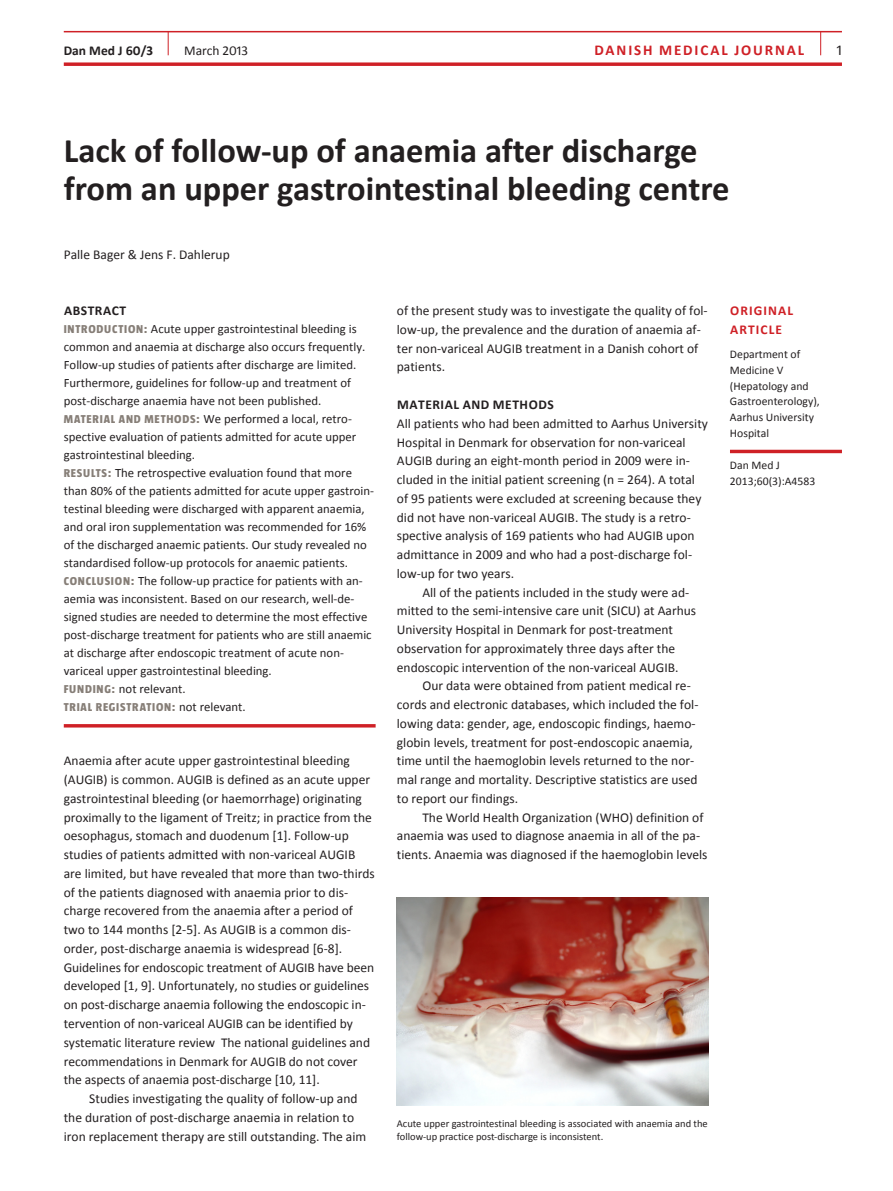
<style>
.page{position:relative;width:893px;height:1191px;background:#fff}
.page>*{position:absolute;margin:0;border:0;box-sizing:border-box;transform-origin:0 0}
.t1{font:700 34.5px/38.2px "Calibri";color:#231f20}
.t2{font:700 15px "Calibri";letter-spacing:.125em;color:#cf2026}
.t3{font:15px "Calibri";color:#231f20}
.t4{font:13.5px/18.8px "Calibri";color:#231f20}
.t5{font:700 13.5px "Calibri";letter-spacing:.04em;color:#231f20}
.t6{font:700 13.5px/18.8px "Calibri";letter-spacing:.08em;color:#cf2026}
.t7{font:12.75px/18px "Calibri";color:#231f20}
.t8{font:11.7px/15.8px "Calibri";color:#231f20}
.t9{font:800 11.7px "Taz";letter-spacing:.065em;color:#867e77}
.t10{font:10.5px/13.5px "Calibri";color:#231f20}
.s1{font-family:"Taz";font-weight:800;font-size:11.7px;color:#867e77}
.s2{font-family:"Calibri";font-weight:400;font-size:12.75px;color:#231f20}
</style>
<div class="page">
<hr style="left:64px;top:31px;width:778px;height:1px;background:#cf2026">
<svg style="left:64px;top:62px;width:778px;height:4px;background:#d53d43"></svg>
<svg style="left:168px;top:32px;width:1px;height:23px"></svg>
<svg style="left:820px;top:32px;width:1px;height:23px"></svg>
<hr style="left:64px;top:724px;width:312px;height:3px;background:#cf2026">
<hr style="left:730px;top:450px;width:112px;height:3px;background:#cf2026">
<img style="left:397px;top:897px;width:312px;height:208px">
<p class="t5" style="left:64px;top:42px;width:91px">Dan Med J 60/3</p>
<p class="t4" style="left:184px;top:41px;width:66px">March 2013</p>
<p class="t2" style="left:594px;top:41px;width:191px">danish mEdical JOURNAL</p>
<p class="t3" style="left:837px;top:41px;width:7px">1</p>
<h1 class="t1" style="left:64px;top:130px;width:667px">Lack of follow-up of anaemia after discharge from an upper gastrointestinal bleeding centre</h1>
<p class="t4" style="left:64px;top:244px;width:167px">Palle Bager &amp; Jens F. Dahlerup</p>
<p class="t5" style="left:64px;top:302px;width:64px">ABSTRACT</p>
<p class="t7" style="left:64px;top:319px;width:312px"><span class="s1">INTRODUCTION:</span> Acute upper gastrointestinal bleeding is common and anaemia at discharge also occurs frequently.<br>Follow-up studies of patients after discharge are limited.<br>Furthermore, guidelines for follow-up and treatment of post-discharge anaemia have not been published.<br><span class="s1">MATERIAL AND METHODS:</span> We performed a local, retro&shy;spective evaluation of patients admitted for acute upper gastrointestinal bleeding.<br><span class="s1">RESULTS:</span> The retrospective evaluation found that more than 80% of the patients admitted for acute upper gastroin&shy;testinal bleeding were discharged with apparent anaemia, and oral iron supplementation was recommended for 16% of the discharged anaemic patients. Our study revealed no standardised follow-up protocols for anaemic patients.<br><span class="s1">CONCLUSION:</span> The follow-up practice for patients with an&shy;aemia was inconsistent. Based on our research, well-de&shy;signed studies are needed to determine the most effective post-discharge treatment for patients who are still anaemic at discharge after endoscopic treatment of acute non&shy;variceal upper gastrointestinal bleeding.<br><span class="s1">FUNDING:</span> not relevant.</p>
<p class="t9" style="left:64px;top:701px;width:183px">TRIAL REGISTRATION: <span class="s2">not relevant.</span></p>
<p class="t4" style="left:64px;top:751px;width:313px">Anaemia after acute upper gastrointestinal bleeding (AUGIB) is common. AUGIB is defined as an acute upper gastrointestinal bleeding (or haemorrhage) originating proximally to the ligament of Treitz; in practice from the oesophagus, stomach and duodenum [1]. Follow-up studies of patients admitted with non-variceal AUGIB are limited, but have revealed that more than two-thirds of the patients diagnosed with anaemia prior to dis&shy;charge recovered from the anaemia after a period of two to 144 months [2-5]. As AUGIB is a common dis&shy;order, post-discharge anaemia is widespread [6-8].<br>Guidelines for endoscopic treatment of AUGIB have been developed [1, 9]. Unfortunately, no studies or guidelines on post-discharge anaemia following the endoscopic in&shy;tervention of non-variceal AUGIB can be identified by systematic literature review The national guidelines and recommendations in Denmark for AUGIB do not cover the aspects of anaemia post-discharge [10, 11].</p>
<p class="t4" style="left:64px;top:1088px;width:304px;text-indent:26px">Studies investigating the quality of follow-up and the duration of post-discharge anaemia in relation to iron replacement therapy are still outstanding. The aim</p>
<p class="t4" style="left:397px;top:301px;width:312px">of the present study was to investigate the quality of fol&shy;low-up, the prevalence and the duration of anaemia af&shy;ter non-variceal AUGIB treatment in a Danish cohort of patients.</p>
<p class="t5" style="left:397px;top:396px;width:76px">MATERIAL AND</p>
<p class="t5" style="left:493px;top:396px;width:54px">METHODS</p>
<p class="t4" style="left:397px;top:413px;width:313px">All patients who had been admitted to Aarhus University Hospital in Denmark for observation for non-variceal AUGIB during an eight-month period in 2009 were in&shy;cluded in the initial patient screening (n = 264). A total of 95 patients were excluded at screening because they did not have non-variceal AUGIB. The study is a retro&shy;spective analysis of 169 patients who had AUGIB upon admittance in 2009 and who had a post-discharge fol&shy;low-up for two years.</p>
<p class="t4" style="left:397px;top:582px;width:301px;text-indent:26px">All of the patients included in the study were ad&shy;mitted to the semi-intensive care unit (SICU) at Aarhus University Hospital in Denmark for post-treatment observation for approximately three days after the endoscopic intervention of the non-variceal AUGIB.</p>
<p class="t4" style="left:397px;top:676px;width:303px;text-indent:26px">Our data were obtained from patient medical re&shy;cords and electronic databases, which included the fol&shy;lowing data: gender, age, endoscopic findings, haemo&shy;globin levels, treatment for post-endoscopic anaemia, time until the haemoglobin levels returned to the nor&shy;mal range and mortality. Descriptive statistics are used to report our findings.</p>
<p class="t4" style="left:397px;top:807px;width:312px;text-indent:26px">The World Health Organization (WHO) definition of anaemia was used to diagnose anaemia in all of the pa&shy;tients. Anaemia was diagnosed if the haemoglobin levels</p>
<p class="t6" style="left:730px;top:301px;width:64px">Original article</p>
<p class="t8" style="left:730px;top:346px;width:91px">Department of<br>Medicine V (Hepatology and<br>Gastroenterology),<br>Aarhus University<br>Hospital</p>
<p class="t8" style="left:730px;top:456px;width:87px">Dan Med J<br>2013;60(3):A4583</p>
<p class="t10" style="left:397px;top:1116px;width:312px">Acute upper gastrointestinal bleeding is associated with anaemia and the follow-up practice post-discharge is inconsistent.</p>
</div>
